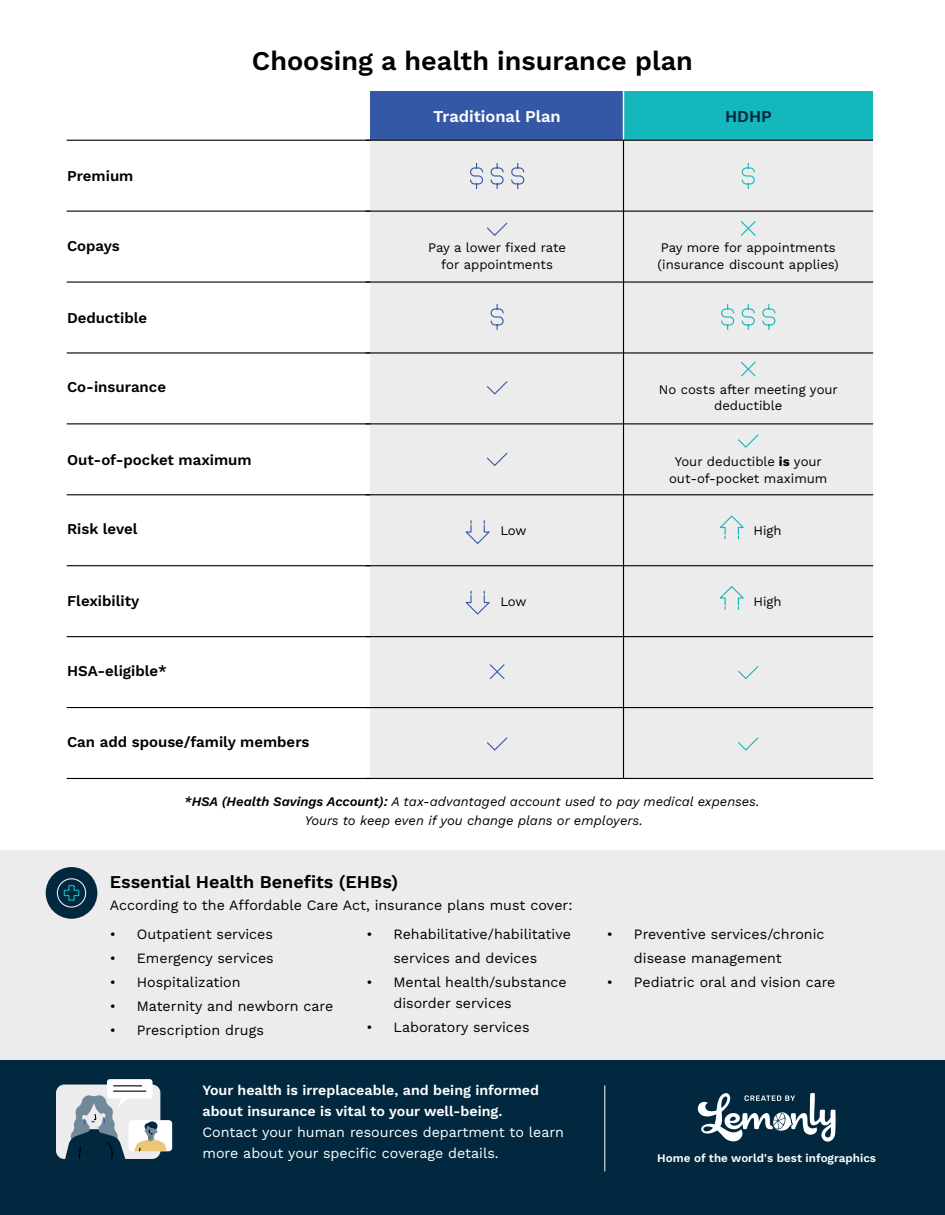
<style>
.page{position:relative;width:945px;height:1215px;background:#fff}
.page>*{position:absolute;margin:0;border:0;box-sizing:border-box;transform-origin:0 0}
.t1{font:600 27px "Work Sans";color:#000}
.t2{font:600 18px "Work Sans";color:#000}
.t3{font:600 16.5px "Work Sans";color:#fff}
.t4{font:600 16.5px "Work Sans";color:#01283e}
.t5{font:600 15px "Work Sans";color:#000}
.t6{font:14.25px/24px "Work Sans";color:#000}
.t7{font:600 14.25px/21px "Work Sans";color:#fff}
.t8{font:14.25px/21px "Work Sans";color:#fff}
.t9{font:13.2px/16.5px "Work Sans";color:#000;text-align:center}
.t10{font:italic 13.2px/19px "Work Sans";color:#000;text-align:center}
.t11{font:600 11.7px "Work Sans";color:#fff}
.s1{font-weight:700}
.s2{font-weight:600}
</style>
<div class="page">
<div style="left:0;top:842px;width:945px;height:225px;background:#edeced"></div>
<div style="left:0;top:0;width:945px;height:850px;background:#fff"></div>
<div style="left:0;top:1060px;width:945px;height:155px;background:#01283e"></div>
<div style="left:46px;top:867px;width:51px;height:52px;background:#01283e;border-radius:50%"></div>
<div style="left:57px;top:878px;width:29px;height:30px;border:1px solid #edeced;border-radius:50%"></div>
<svg style="left:63px;top:885px;width:17px;height:16px"></svg>
<div style="left:370px;top:134px;width:503px;height:644px;background:#edeced"></div>
<div style="left:623px;top:91px;width:250px;height:49px;background:#13b7bc"></div>
<div style="left:370px;top:91px;width:254px;height:49px;background:#3458a6"></div>
<hr style="left:366px;top:211px;width:507px;height:1px;background:#000">
<hr style="left:366px;top:140px;width:507px;height:1px;background:#000">
<hr style="left:366px;top:281px;width:507px;height:2px;background:#000">
<hr style="left:366px;top:352px;width:507px;height:2px;background:#000">
<hr style="left:366px;top:423px;width:507px;height:1px;background:#000">
<hr style="left:366px;top:494px;width:507px;height:1px;background:#000">
<hr style="left:366px;top:565px;width:507px;height:1px;background:#000">
<hr style="left:366px;top:636px;width:507px;height:1px;background:#000">
<hr style="left:366px;top:707px;width:507px;height:1px;background:#000">
<hr style="left:366px;top:778px;width:507px;height:1px;background:#000">
<hr style="left:67px;top:211px;width:303px;height:1px;background:#000">
<hr style="left:67px;top:140px;width:303px;height:1px;background:#000">
<hr style="left:67px;top:281px;width:303px;height:2px;background:#000">
<hr style="left:67px;top:352px;width:303px;height:2px;background:#000">
<hr style="left:67px;top:423px;width:303px;height:1px;background:#000">
<hr style="left:67px;top:494px;width:303px;height:1px;background:#000">
<hr style="left:67px;top:565px;width:303px;height:1px;background:#000">
<hr style="left:67px;top:636px;width:303px;height:1px;background:#000">
<hr style="left:67px;top:707px;width:303px;height:1px;background:#000">
<hr style="left:67px;top:778px;width:303px;height:1px;background:#000">
<hr style="left:623px;top:92px;width:1px;height:686px;background:#000">
<hr style="left:623px;top:90px;width:1px;height:50px;background:#fff">
<svg style="left:470px;top:162px;width:13px;height:27px"></svg>
<svg style="left:490px;top:163px;width:14px;height:26px"></svg>
<svg style="left:511px;top:162px;width:14px;height:27px"></svg>
<svg style="left:740px;top:221px;width:16px;height:15px"></svg>
<svg style="left:740px;top:361px;width:16px;height:16px"></svg>
<svg style="left:741px;top:162px;width:14px;height:27px"></svg>
<svg style="left:721px;top:303px;width:14px;height:27px"></svg>
<svg style="left:741px;top:303px;width:14px;height:27px"></svg>
<svg style="left:762px;top:303px;width:14px;height:27px"></svg>
<svg style="left:738px;top:434px;width:21px;height:14px"></svg>
<svg style="left:738px;top:666px;width:21px;height:13px"></svg>
<svg style="left:738px;top:737px;width:21px;height:14px"></svg>
<svg style="left:487px;top:222px;width:21px;height:14px"></svg>
<svg style="left:487px;top:381px;width:21px;height:14px"></svg>
<svg style="left:487px;top:452px;width:21px;height:14px"></svg>
<svg style="left:487px;top:737px;width:21px;height:14px"></svg>
<svg style="left:489px;top:664px;width:16px;height:15px"></svg>
<svg style="left:490px;top:304px;width:14px;height:26px"></svg>
<div style="left:56px;top:1085px;width:104px;height:74px;background:#edeced;border-radius:8px"></div>
<div style="left:129px;top:1120px;width:43px;height:31px;background:#fff;border-radius:3px"></div>
<svg style="left:64px;top:1079px;width:104px;height:80px"></svg>
<hr style="left:113px;top:1091px;width:33px;height:1px;background:#000">
<hr style="left:605px;top:1085px;width:1px;height:86px;background:#fff">
<svg style="left:697px;top:1093px;width:139px;height:49px"></svg>
<svg style="left:720px;top:586px;width:24px;height:23px"></svg>
<svg style="left:466px;top:591px;width:24px;height:24px"></svg>
<svg style="left:720px;top:516px;width:24px;height:23px"></svg>
<svg style="left:466px;top:521px;width:24px;height:23px"></svg>
<h1 class="t1" style="left:252px;top:40px;width:443px">Choosing a health insurance plan</h1>
<p class="t5" style="left:67px;top:165px;width:68px">Premium</p>
<p class="t5" style="left:67px;top:235px;width:54px">Copays</p>
<p class="t5" style="left:67px;top:306px;width:82px">Deductible</p>
<p class="t5" style="left:67px;top:376px;width:101px">Co-insurance</p>
<p class="t5" style="left:67px;top:449px;width:186px">Out-of-pocket maximum</p>
<p class="t5" style="left:67px;top:518px;width:72px">Risk level</p>
<p class="t5" style="left:67px;top:590px;width:74px">Flexibility</p>
<p class="t5" style="left:67px;top:659px;width:101px">HSA-eligible*</p>
<p class="t5" style="left:67px;top:730px;width:244px">Can add spouse/family members</p>
<p class="t3" style="left:433px;top:104px;width:129px">Traditional Plan</p>
<p class="t4" style="left:725px;top:104px;width:48px">HDHP</p>
<p class="t9" style="left:428px;top:239px;width:139px">Pay a lower fixed rate for appointments</p>
<p class="t9" style="left:658px;top:239px;width:183px;text-align:left">Pay more for appointments (insurance discount applies)</p>
<p class="t9" style="left:659px;top:380px;width:181px">No costs after meeting your deductible</p>
<p class="t9" style="left:669px;top:453px;width:160px">Your deductible <span class="s1">is</span> your out-of-pocket maximum</p>
<p class="t9" style="left:500px;top:522px;width:28px">Low</p>
<p class="t9" style="left:753px;top:522px;width:30px">High</p>
<p class="t9" style="left:500px;top:593px;width:28px">Low</p>
<p class="t9" style="left:753px;top:593px;width:30px">High</p>
<p class="t10" style="left:184px;top:791px;width:577px"><span class="s2">*HSA (Health Savings Account):</span> A tax-advantaged account used to pay medical expenses.<br>Yours to keep even if you change plans or employers.</p>
<p class="t2" style="left:110px;top:868px;width:290px">Essential Health Benefits (EHBs)</p>
<p class="t6" style="left:110px;top:893px;width:464px">According to the Affordable Care Act, insurance plans must cover:</p>
<p class="t6" style="left:110px;top:921px;width:165px">• Outpatient services</p>
<p class="t6" style="left:110px;top:945px;width:166px">• Emergency services</p>
<p class="t6" style="left:110px;top:969px;width:132px">• Hospitalization</p>
<p class="t6" style="left:110px;top:993px;width:225px">• Maternity and newborn care</p>
<p class="t6" style="left:110px;top:1017px;width:156px">• Prescription drugs</p>
<p class="t6" style="left:366px;top:921px;width:206px;text-align:center">• Rehabilitative/habilitative services and devices</p>
<p class="t6" style="left:393px;top:971px;width:175px;line-height:21px;text-indent:-27px">• Mental health/substance disorder services</p>
<p class="t6" style="left:366px;top:1014px;width:165px">• Laboratory services</p>
<p class="t7" style="left:202px;top:1079px;width:338px">Your health is irreplaceable, and being informed about insurance is vital to your well-being.</p>
<p class="t8" style="left:202px;top:1121px;width:363px">Contact your human resources department to learn more about your specific coverage details.</p>
<p class="t6" style="left:634px;top:921px;width:192px;text-indent:-27px">• Preventive services/chronic disease management</p>
<p class="t6" style="left:607px;top:969px;width:230px">• Pediatric oral and vision care</p>
<p class="t11" style="left:657px;top:1149px;width:220px">Home of the world's best infographics</p>
</div>
